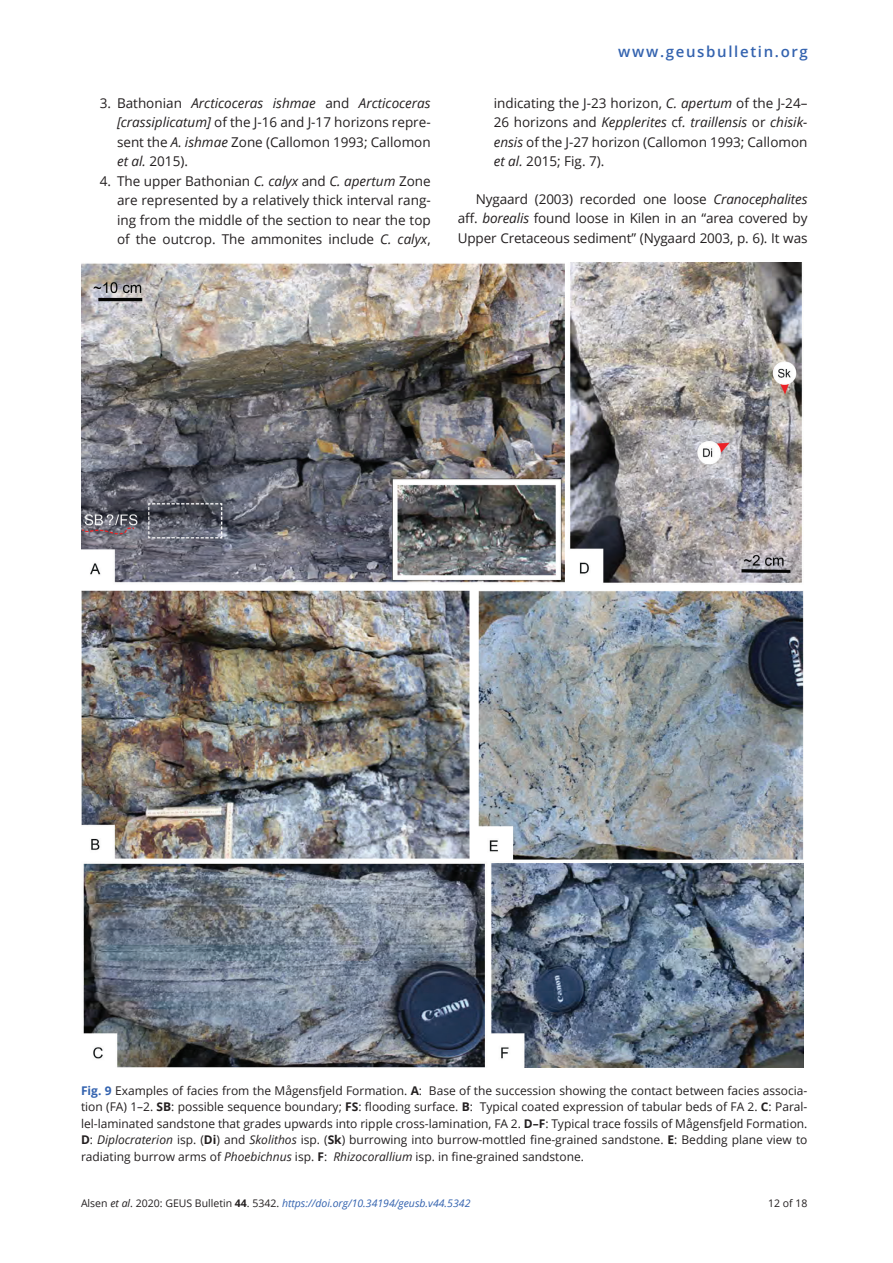
<style>
.page{position:relative;width:893px;height:1263px;background:#fff}
.page>*{position:absolute;margin:0;border:0;box-sizing:border-box;transform-origin:0 0}
.t1{font:600 15px "Open Sans";letter-spacing:.11em;color:#3463af}
.Number_list_last{font:13.5px/19.5px "Open Sans";color:#231f20;text-align:justify}
.Number_list{font:13.5px/19.5px "Open Sans";color:#231f20;text-align:justify}
.TXI{font:13.5px/19.5px "Open Sans";letter-spacing:-.01em;color:#231f20;text-align:justify}
.FC{font:12px/16.5px "Open Sans";color:#231f20;text-align:justify}
.t2{font:italic 10.5px "Open Sans";color:#3463af}
.t3{font:10.5px "Open Sans";color:#231f20}
.s1{font-style:italic}
.s2{font-weight:700;color:#3463af}
.s3{font-weight:700}
.s4{font-style:normal;color:#231f20}
.s5{color:#231f20}
.s6{font-weight:700;font-style:normal;color:#231f20}
</style>
<div class="page">
<img style="left:81px;top:262px;width:723px;height:806px">
<p class="Number_list" style="left:117px;top:93px;width:315px;text-indent:-17px">3. Bathonian <span class="s1">Arcticoceras ishmae</span> and <span class="s1">Arcticoceras [crassiplicatum]</span> of the J-16 and J-17 horizons repre&shy;sent the <span class="s1">A. ishmae</span> Zone (Callomon 1993; Callomon <span class="s1">et al.</span> 2015).</p>
<p class="Number_list_last" style="left:117px;top:171px;width:315px;text-indent:-17px">4. The upper Bathonian <span class="s1">C. calyx</span> and <span class="s1">C. apertum</span> Zone are represented by a relatively thick interval rang&shy;ing from the middle of the section to near the top of the outcrop. The ammonites include <span class="s1">C. calyx</span>,</p>
<p class="t1" style="left:618px;top:41px;width:191px">www.geusbulletin.org</p>
<p class="Number_list_last" style="left:494px;top:93px;width:315px">indicating the J-23 horizon, <span class="s1">C. apertum</span> of the J-24– 26 horizons and <span class="s1">Kepplerites</span> cf<span class="s1">. traillensis</span> or <span class="s1">chisik&shy;ensis</span> of the J-27 horizon (Callomon 1993; Callomon <span class="s1">et al.</span> 2015; Fig. 7).</p>
<p class="TXI" style="left:458px;top:189px;width:351px;text-indent:18px">Nygaard (2003) recorded one loose <span class="s1">Cranocephalites </span>aff. <span class="s1">borealis</span> found loose in Kilen in an “area covered by Upper Cretaceous sediment” (Nygaard 2003, p. 6). It was</p>
<p class="FC" style="left:81px;top:1082px;width:728px"><span class="s2">Fig. 9</span> Examples of facies from the Mågensfjeld Formation. <span class="s3">A</span>: Base of the succession showing the contact between facies associa&shy;tion (FA) 1–2. <span class="s3">SB</span>: possible sequence boundary; <span class="s3">FS</span>: flooding surface. <span class="s3">B</span>: Typical coated expression of tabular beds of FA 2. <span class="s3">C</span>: Paral&shy;lel-laminated sandstone that grades upwards into ripple cross-lamination, FA 2. <span class="s3">D–F</span>: Typical trace fossils of Mågensfjeld Formation.<br><span class="s3">D</span>: <span class="s1">Diplocraterion</span> isp. (<span class="s3">Di</span>) and <span class="s1">Skolithos</span> isp. (<span class="s3">Sk</span>) burrowing into burrow-mottled fine-grained sandstone. <span class="s3">E</span>: Bedding plane view to radiating burrow arms of <span class="s1">Phoebichnus</span> isp. <span class="s3">F</span>: <span class="s1">Rhizocorallium</span> isp. in fine-grained sandstone.</p>
<p class="t2" style="left:81px;top:1196px;width:391px"><span class="s4">Alsen</span> <span class="s5">et al</span><span class="s4">. 2020: GEUS Bulletin</span> <span class="s6">44</span><span class="s4">. 5342.</span> https://doi.org/10.34194/geusb.v44.5342</p>
<p class="t3" style="left:768px;top:1196px;width:41px">12 of 18</p>
</div>
